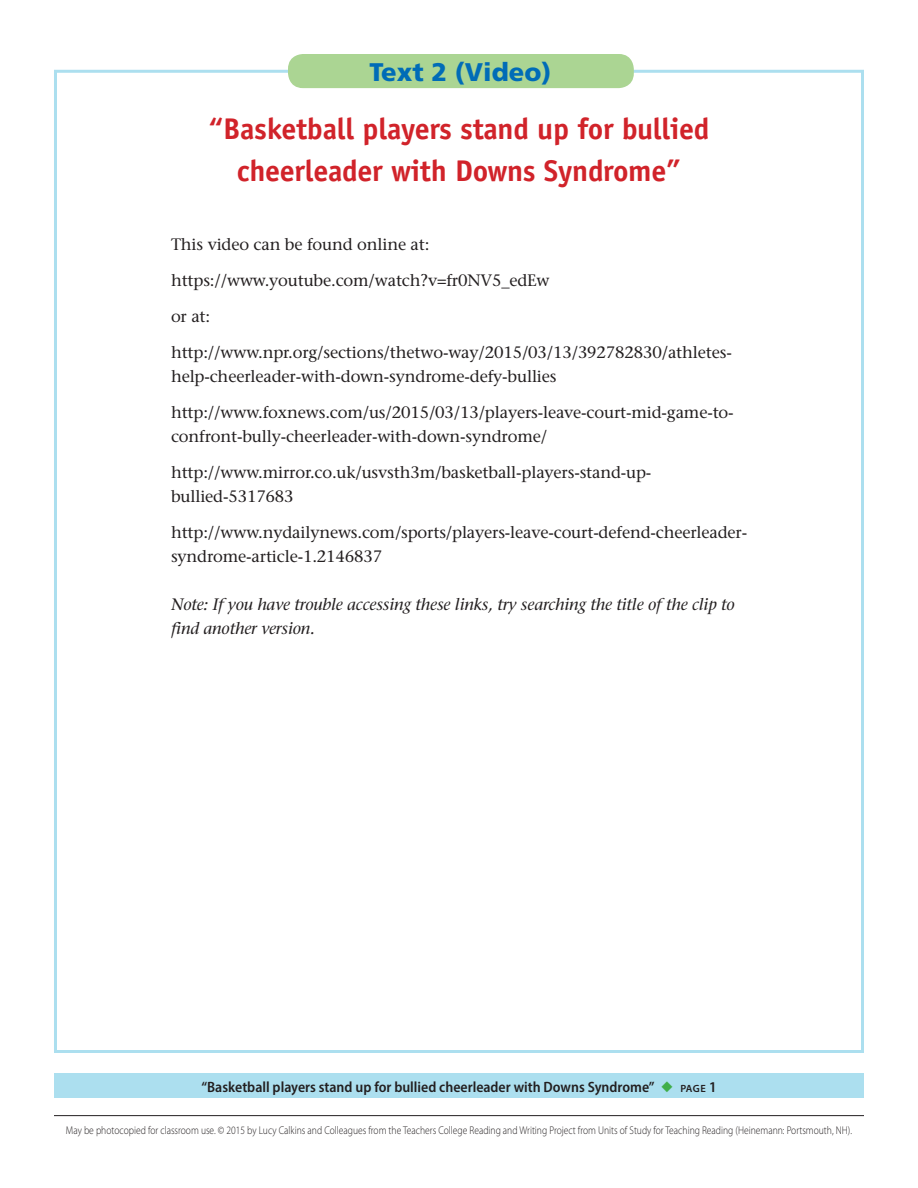
<style>
.page{position:relative;width:918px;height:1188px;background:#fff}
.page>*{position:absolute;margin:0;border:0;box-sizing:border-box;transform-origin:0 0}
.E-ct{font:700 30px/42px "Officina Sans Std";letter-spacing:-.01em;color:#d1232a;text-align:center}
.E-cn{font:900 25.5px "Frutiger LT Std";color:#006cb7}
.E-tfl{font:16.5px/24px "Stone Serif";letter-spacing:-.01em;color:#231f20}
.E-tfl-2{font:italic 16.5px/24px "Stone Serif";letter-spacing:-.01em;color:#231f20}
.t1{font:600 semi-condensed 15px "Myriad Pro";color:#231f20}
.t2{font:300 11.25px "Myriad Pro";color:#231f20;scale:.85 1}
.s1{color:#40ae49}
.s2{font-stretch:normal;font-size:10.5px}
</style>
<div class="page">
<hr style="left:54px;top:1115px;width:810px;height:1px;background:#231f20">
<div style="left:54px;top:1073px;width:810px;height:25px;background:#acdfef"></div>
<div style="left:288px;top:54px;width:346px;height:34px;background:#abd593;border-radius:15px"></div>
<p class="E-cn" style="left:370px;top:56px;width:183px">Text 2 (Video)</p>
<p class="E-ct" style="left:208px;top:107px;width:503px">“Basketball players stand up for bullied cheerleader with Downs Syndrome”</p>
<p class="E-tfl" style="left:171px;top:232px;width:260px">This video can be found online at:</p>
<p class="E-tfl" style="left:171px;top:268px;width:380px">https://www.youtube.com/watch?v=fr0NV5_edEw</p>
<p class="E-tfl" style="left:171px;top:304px;width:41px">or at:</p>
<p class="E-tfl" style="left:171px;top:340px;width:562px">http://www.npr.org/sections/thetwo-way/2015/03/13/392782830/athletes&shy;help-cheerleader-with-down-syndrome-defy-bullies</p>
<p class="E-tfl" style="left:171px;top:400px;width:564px">http://www.foxnews.com/us/2015/03/13/players-leave-court-mid-game-to&shy;confront-bully-cheerleader-with-down-syndrome/</p>
<p class="E-tfl" style="left:171px;top:460px;width:482px">http://www.mirror.co.uk/usvsth3m/basketball-players-stand-up&shy;bullied-5317683</p>
<p class="E-tfl" style="left:171px;top:520px;width:578px">http://www.nydailynews.com/sports/players-leave-court-defend-cheerleader&shy;syndrome-article-1.2146837</p>
<p class="E-tfl-2" style="left:171px;top:592px;width:565px">Note: If you have trouble accessing these links, try searching the title of the clip to find another version.</p>
<p class="t1" style="left:201px;top:1077px;width:517px">“Basketball players stand up for bullied cheerleader with Downs Syndrome” <span class="s1">◆</span> <span class="s2">page</span> 1</p>
<p class="t2" style="left:66px;top:1123px;width:926px">May be photocopied for classroom use. © 2015 by Lucy Calkins and Colleagues from the Teachers College Reading and Writing Project from Units of Study for Teaching Reading (Heinemann: Portsmouth, NH).</p>
</div>
